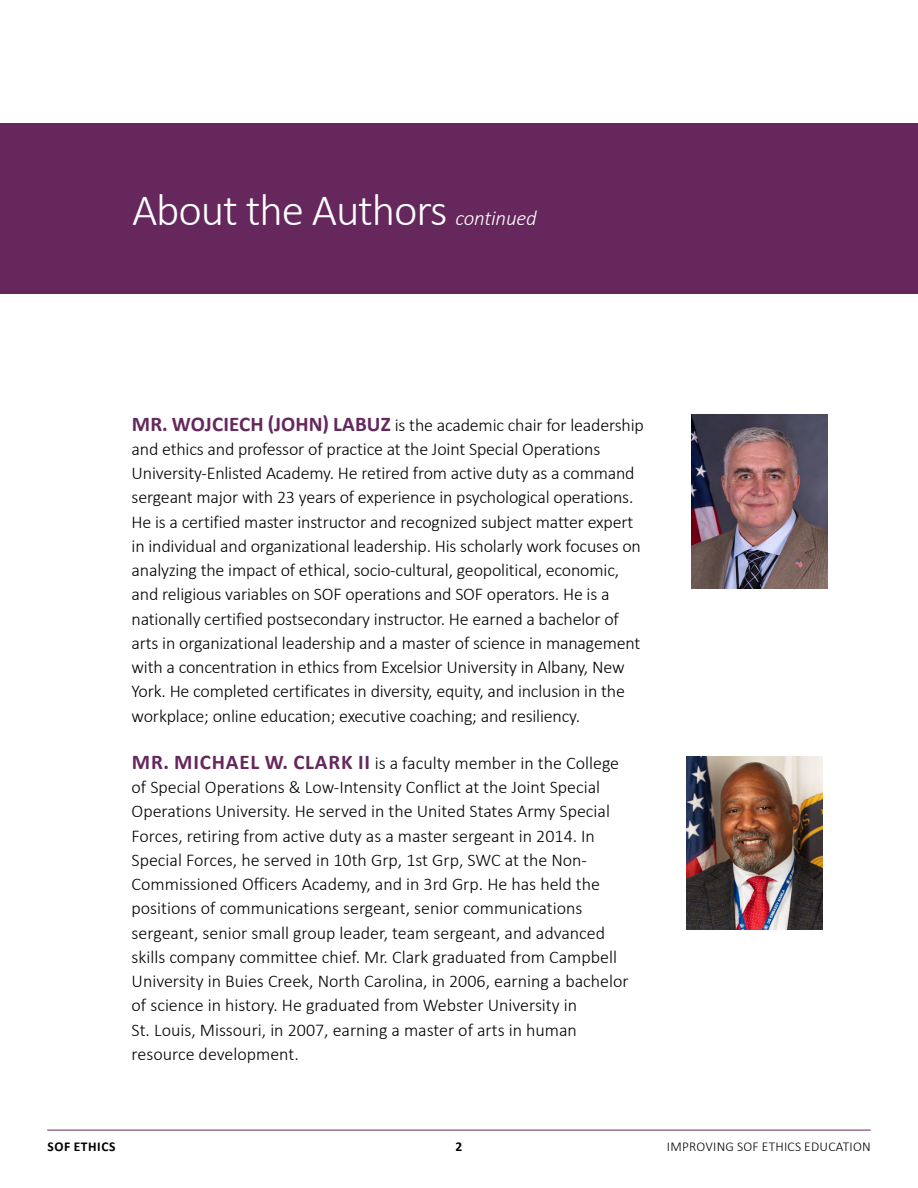
<style>
.page{position:relative;width:918px;height:1188px;background:#fff}
.page>*{position:absolute;margin:0;border:0;box-sizing:border-box;transform-origin:0 0}
.H1_chapter_header{font:300 45px "Calibri";letter-spacing:-.025em;color:#fff}
.P__Body_copy{font:300 18px/24.3px "Calibri";letter-spacing:-.01em;color:#000}
.t1{font:300 13.5px "Calibri";letter-spacing:.02em;color:#000}
.t2{font:700 13.5px "Calibri";letter-spacing:.04em;color:#000}
.s1{font-style:italic;font-size:21px}
.s2{font-weight:700;font-size:21px;color:#65275c}
</style>
<div class="page">
<hr style="left:47px;top:1130px;width:824px;height:1px;background:#65275c">
<img style="left:691px;top:415px;width:136px;height:174px">
<img style="left:687px;top:756px;width:136px;height:174px">
<div style="left:0;top:123px;width:918px;height:170px;background:#65275c"></div>
<p class="H1_chapter_header" style="left:132px;top:182px;width:406px">About the Authors <span class="s1">continued</span></p>
<p class="P__Body_copy" style="left:132px;top:412px;width:514px"><span class="s2">MR. WOJCIECH (JOHN) LABUZ</span> is the academic chair for leadership and ethics and professor of practice at the Joint Special Operations University-Enlisted Academy. He retired from active duty as a command sergeant major with 23 years of experience in psychological operations.<br>He is a certified master instructor and recognized subject matter expert in individual and organizational leadership. His scholarly work focuses on analyzing the impact of ethical, socio-cultural, geopolitical, economic, and religious variables on SOF operations and SOF operators. He is a nationally certified postsecondary instructor. He earned a bachelor of arts in organizational leadership and a master of science in management with a concentration in ethics from Excelsior University in Albany, New York. He completed certificates in diversity, equity, and inclusion in the workplace; online education; executive coaching; and resiliency.</p>
<p class="P__Body_copy" style="left:132px;top:751px;width:499px"><span class="s2">MR. MICHAEL W. CLARK II</span> is a faculty member in the College of Special Operations &amp; Low-Intensity Conflict at the Joint Special Operations University. He served in the United States Army Special Forces, retiring from active duty as a master sergeant in 2014. In Special Forces, he served in 10th Grp, 1st Grp, SWC at the Non-Commissioned Officers Academy, and in 3rd Grp. He has held the positions of communications sergeant, senior communications sergeant, senior small group leader, team sergeant, and advanced skills company committee chief. Mr. Clark graduated from Campbell University in Buies Creek, North Carolina, in 2006, earning a bachelor of science in history. He graduated from Webster University in<br>St. Louis, Missouri, in 2007, earning a master of arts in human resource development.</p>
<p class="t2" style="left:48px;top:1137px;width:69px">SOF ETHICS</p>
<p class="t2" style="left:456px;top:1137px;width:8px">2</p>
<p class="t1" style="left:667px;top:1138px;width:205px">IMPROVING SOF ETHICS EDUCATION</p>
</div>
